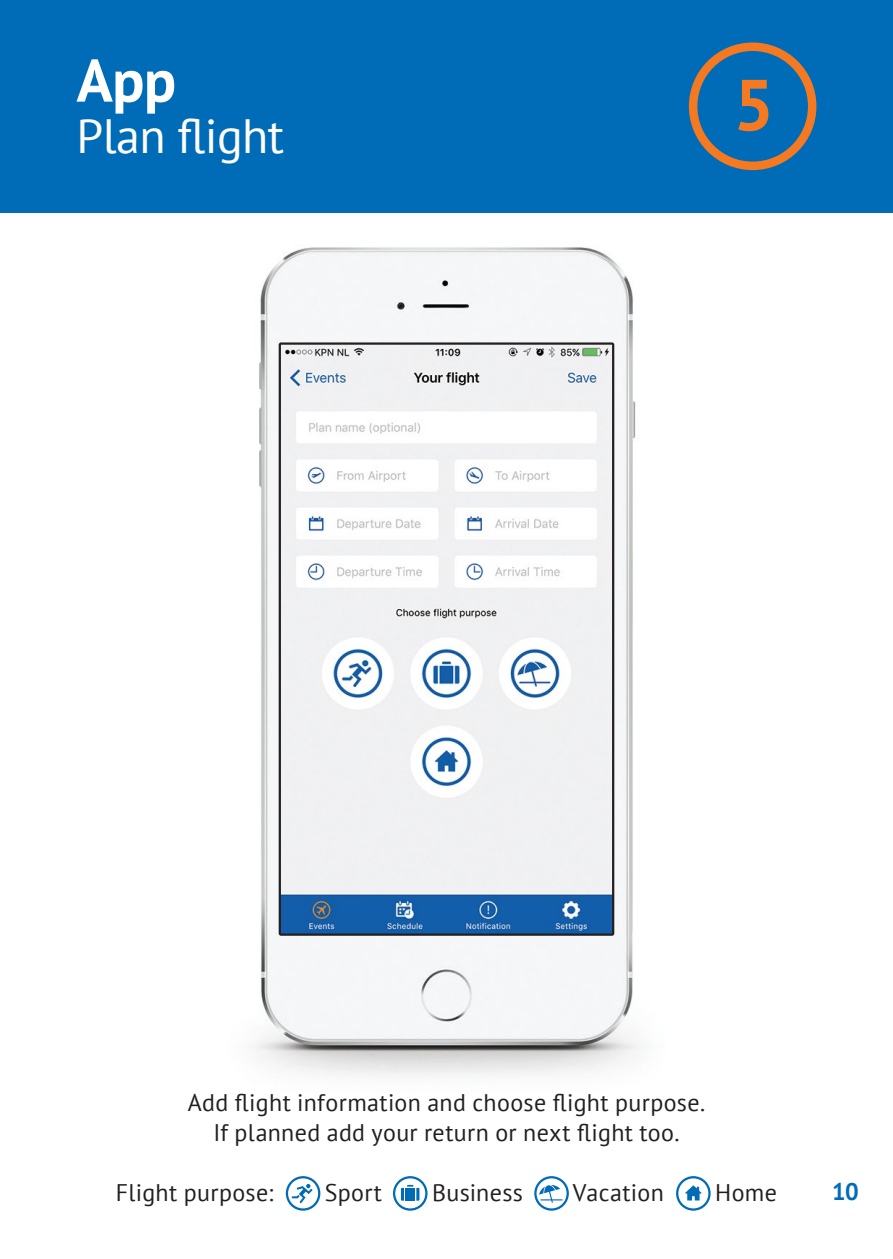
<style>
.page{position:relative;width:893px;height:1259px;background:#fff}
.page>*{position:absolute;margin:0;border:0;box-sizing:border-box;transform-origin:0 0}
.t1{font:700 72px "PT Sans";color:#f47920}
.t2{font:700 60px "PT Sans";color:#fff}
.t3{font:48px "PT Sans";letter-spacing:-.01em;color:#fff}
.t4{font:24px/30px "PT Sans";letter-spacing:.015em;color:#231f20;text-align:center}
.t5{font:700 24px "PT Sans";color:#006cb7}
</style>
<div class="page">
<img style="left:254px;top:247px;width:444px;height:964px">
<div style="left:0;top:0;width:893px;height:213px;background:#006cb7"></div>
<svg style="left:279px;top:342px;width:335px;height:593px;fill:#f0f1f3"></svg>
<svg style="left:393px;top:1176px;width:35px;height:34px"></svg>
<svg style="left:534px;top:1176px;width:35px;height:34px"></svg>
<svg style="left:286px;top:1176px;width:34px;height:34px"></svg>
<svg style="left:676px;top:1176px;width:35px;height:34px"></svg>
<svg style="left:689px;top:42px;width:127px;height:128px"></svg>
<h2 class="t2" style="left:77px;top:41px;width:101px">App</h2>
<h3 class="t3" style="left:77px;top:105px;width:209px">Plan flight</h3>
<h1 class="t1" style="left:733px;top:57px;width:42px">5</h1>
<p class="t4" style="left:188px;top:1086px;width:519px">Add flight information and choose flight purpose.<br>If planned add your return or next flight too.</p>
<p class="t4" style="left:116px;top:1176px;width:159px">Flight purpose:</p>
<p class="t4" style="left:325px;top:1176px;width:59px">Sport</p>
<p class="t4" style="left:432px;top:1176px;width:92px">Business</p>
<p class="t4" style="left:573px;top:1176px;width:92px">Vacation</p>
<p class="t4" style="left:715px;top:1176px;width:63px">Home</p>
<p class="t5" style="left:832px;top:1175px;width:28px">10</p>
</div>
